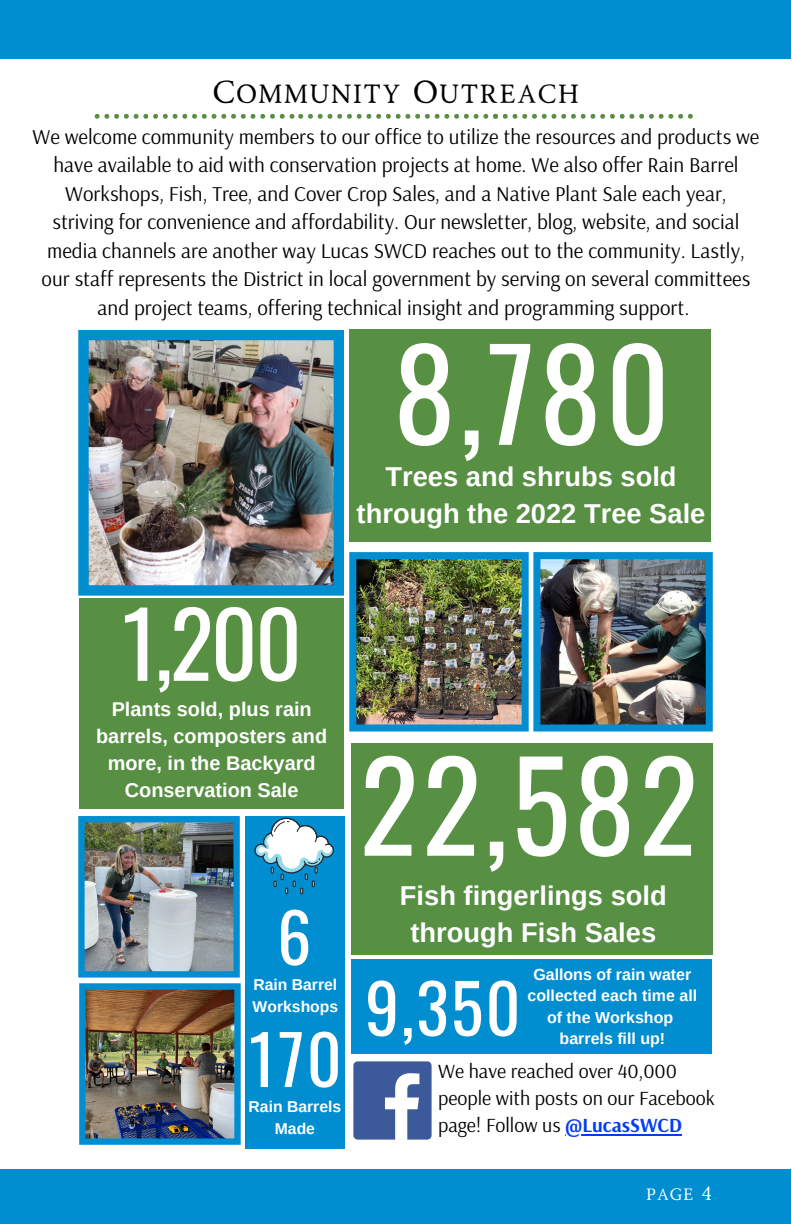
<style>
.page{position:relative;width:792px;height:1224px;background:#fff}
.page>*{position:absolute;margin:0;border:0;box-sizing:border-box;transform-origin:0 0}
.t1{font:124.6px "Oswald";color:#fff}
.t2{font:122.4px "Oswald";color:#fff}
.t3{font:90.4px "Oswald";color:#fff}
.t4{font:67.8px "Oswald";letter-spacing:.035em;color:#fff}
.t5{font:32px "Road Race";color:#000}
.t6{font:700 27.2px/36.8px "Arimo";color:#fff;text-align:center}
.t7{font:21px/28.4px "Arsenal";color:#000;text-align:center}
.t8{font:700 20px/27px "Arimo";color:#fff;text-align:center}
.t9{font:20px/27px "Arsenal";color:#000}
.t10{font:20px "Road Race";color:#fefefe}
.t11{font:700 16px/21.4px "Arimo";color:#fff;text-align:center}
.t12{font:700 15.8px/21.2px "Arimo";color:#fff;text-align:center}
.s1{font-weight:700;color:#063bf6}
</style>
<div class="page">
<div style="left:0;top:1169px;width:790px;height:55px;background:#008ed1"></div>
<div style="left:0;top:0;width:790px;height:59px;background:#008ed1"></div>
<svg style="left:95px;top:114px;width:598px;height:5px"></svg>
<div style="left:79px;top:599px;width:265px;height:210px;background:#578f43"></div>
<img style="left:78px;top:330px;width:266px;height:266px">
<div style="left:349px;top:330px;width:362px;height:212px;background:#578f43"></div>
<img style="left:349px;top:552px;width:364px;height:180px">
<div style="left:246px;top:816px;width:99px;height:333px;background:#008ed1"></div>
<div style="left:352px;top:743px;width:361px;height:211px;background:#578f43"></div>
<div style="left:352px;top:960px;width:360px;height:94px;background:#008ed1"></div>
<img style="left:353px;top:1061px;width:79px;height:79px">
<img style="left:78px;top:816px;width:163px;height:329px">
<svg style="left:254px;top:818px;width:80px;height:76px"></svg>
<hr style="left:565px;top:1134px;width:117px;height:1px;background:#063bf6">
<h3 class="t5" style="left:212px;top:81px;width:369px">COMMUNITY OUTREACH</h3>
<p class="t7" style="left:33px;top:122px;width:728px">We welcome community members to our office to utilize the resources and products we have available to aid with conservation projects at home. We also offer Rain Barrel Workshops, Fish, Tree, and Cover Crop Sales, and a Native Plant Sale each year, striving for convenience and affordability. Our newsletter, blog, website, and social media channels are another way Lucas SWCD reaches out to the community. Lastly, our staff represents the District in local government by serving on several committees and project teams, offering technical insight and programming support.</p>
<h1 class="t1" style="left:393px;top:296px;width:278px">8,780</h1>
<p class="t6" style="left:357px;top:458px;width:350px">Trees and shrubs sold through the 2022 Tree Sale</p>
<h3 class="t3" style="left:122px;top:573px;width:181px">1,200</h3>
<p class="t8" style="left:96px;top:695px;width:233px">Plants sold, plus rain barrels, composters and more, in the Backyard<br>Conservation Sale</p>
<h3 class="t4" style="left:277px;top:884px;width:36px">6</h3>
<p class="t12" style="left:253px;top:974px;width:87px;text-align:left">Rain Barrel<br>Workshops</p>
<h3 class="t4" style="left:249px;top:1006px;width:94px">170</h3>
<p class="t12" style="left:249px;top:1096px;width:94px">Rain Barrels<br>Made</p>
<h2 class="t2" style="left:360px;top:710px;width:340px">22,582</h2>
<p class="t6" style="left:400px;top:877px;width:268px">Fish fingerlings sold through Fish Sales</p>
<h3 class="t4" style="left:365px;top:955px;width:157px">9,350</h3>
<p class="t11" style="left:528px;top:964px;width:171px">Gallons of rain water collected each time all of the Workshop barrels fill up!</p>
<p class="t9" style="left:438px;top:1057px;width:278px">We have reached over 40,000 people with posts on our Facebook page! Follow us <span class="s1">@LucasSWCD</span></p>
<p class="t10" style="left:646px;top:1186px;width:68px">PAGE 4</p>
</div>
